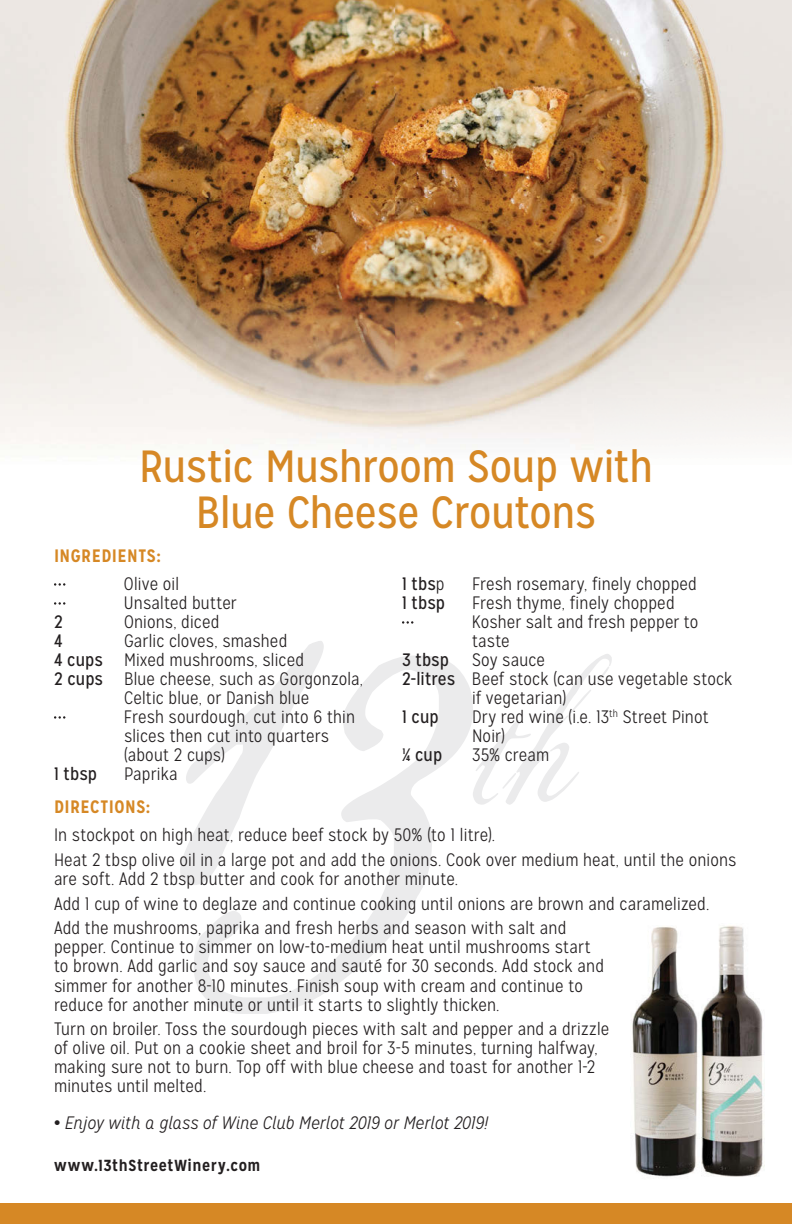
<style>
.page{position:relative;width:792px;height:1224px;background:#fff}
.page>*{position:absolute;margin:0;border:0;box-sizing:border-box;transform-origin:0 0}
.t1{font:45px/46px "Mission Gothic";letter-spacing:-.01em;color:#d68825;text-align:center}
.t2{font:300 18px/19px "Mission Gothic";letter-spacing:.01em;color:#231f20}
.t3{font:italic 300 18px "Mission Gothic";color:#231f20}
.t4{font:18px "Mission Gothic";letter-spacing:.005em;color:#231f20}
.t5{font:700 18px "Mission Gothic";letter-spacing:.025em;color:#d68825}
.t6{font:700 16px "Mission Gothic";letter-spacing:.04em;color:#231f20}
.s1{font-weight:400}
.s2{font-weight:300}
.s3{font-weight:700;font-style:normal}
</style>
<div class="page">
<img style="left:0;top:0;width:792px;height:450px">
<svg style="left:473px;top:654px;width:139px;height:151px"></svg>
<svg style="left:180px;top:641px;width:144px;height:244px"></svg>
<svg style="left:194px;top:656px;width:279px;height:358px"></svg>
<div style="left:0;top:1203px;width:792px;height:21px;background:#d68825"></div>
<svg style="left:54px;top:583px;width:11px;height:3px"></svg>
<svg style="left:54px;top:602px;width:11px;height:3px"></svg>
<svg style="left:54px;top:716px;width:11px;height:3px"></svg>
<svg style="left:402px;top:621px;width:11px;height:3px"></svg>
<img style="left:702px;top:925px;width:62px;height:251px">
<img style="left:632px;top:926px;width:66px;height:251px">
<h1 class="t1" style="left:139px;top:443px;width:515px">Rustic Mushroom Soup with<br>Blue Cheese Croutons</h1>
<p class="t5" style="left:54px;top:545px;width:108px">INGredIeNtS:</p>
<p class="t2" style="left:124px;top:575px;width:114px">Olive oil<br>Unsalted butter</p>
<p class="t4" style="left:54px;top:611px;width:10px">2</p>
<p class="t2" style="left:124px;top:613px;width:97px">Onions, diced</p>
<p class="t4" style="left:54px;top:630px;width:10px">4</p>
<p class="t2" style="left:124px;top:632px;width:165px">Garlic cloves, smashed</p>
<p class="t2" style="left:54px;top:651px;width:252px"><span class="s1">4 cups</span> Mixed mushrooms, sliced</p>
<p class="t2" style="left:54px;top:670px;width:311px"><span class="s1">2 cups</span> Blue cheese, such as Gorgonzola,</p>
<p class="t2" style="left:124px;top:689px;width:187px">Celtic blue, or Danish blue</p>
<p class="t2" style="left:124px;top:708px;width:233px">Fresh sourdough, cut into 6 thin</p>
<p class="t2" style="left:124px;top:727px;width:207px">slices then cut into quarters</p>
<p class="t2" style="left:124px;top:746px;width:103px">(about 2 cups)</p>
<p class="t4" style="left:54px;top:763px;width:45px">1 tbsp</p>
<p class="t2" style="left:124px;top:765px;width:55px">Paprika</p>
<p class="t4" style="left:402px;top:573px;width:44px">1 tbs<span class="s2">p</span></p>
<p class="t2" style="left:472px;top:575px;width:226px">Fresh rosemary, finely chopped</p>
<p class="t4" style="left:402px;top:592px;width:45px">1 tbsp</p>
<p class="t2" style="left:472px;top:594px;width:228px">Fresh thyme, finely chopped<br>Kosher salt and fresh pepper to taste</p>
<p class="t4" style="left:402px;top:649px;width:48px">3 tbsp</p>
<p class="t2" style="left:472px;top:651px;width:75px">Soy sauce</p>
<p class="t2" style="left:402px;top:670px;width:332px"><span class="s1">2-litres</span> Beef stock (can use vegetable stock</p>
<p class="t2" style="left:472px;top:689px;width:96px">if vegetarian)</p>
<p class="t4" style="left:402px;top:706px;width:38px">1 cup</p>
<p class="t2" style="left:472px;top:708px;width:238px">Dry red wine (i.e. 13<sup>th</sup> Street Pinot<br>Noir)</p>
<p class="t4" style="left:402px;top:744px;width:42px">¼ cup</p>
<p class="t2" style="left:472px;top:746px;width:79px">35% cream</p>
<p class="t5" style="left:54px;top:796px;width:98px">dIrectIoNS:</p>
<p class="t2" style="left:54px;top:823px;width:684px;line-height:24.8px">In stockpot on high heat, reduce beef stock by 50% (to 1 litre).<br>Heat 2 tbsp olive oil in a large pot and add the onions. Cook over medium heat, until the onions</p>
<p class="t2" style="left:54px;top:867px;width:657px;line-height:24.8px">are soft. Add 2 tbsp butter and cook for another minute.<br>Add 1 cup of wine to deglaze and continue cooking until onions are brown and caramelized.<br>Add the mushrooms, paprika and fresh herbs and season with salt and</p>
<p class="t2" style="left:54px;top:938px;width:552px">pepper. Continue to simmer on low-to-medium heat until mushrooms start to brown. Add garlic and soy sauce and sauté for 30 seconds. Add stock and simmer for another 8-10 minutes. Finish soup with cream and continue to reduce for another minute or until it starts to slightly thicken.</p>
<p class="t2" style="left:54px;top:1020px;width:557px">Turn on broiler. Toss the sourdough pieces with salt and pepper and a drizzle of olive oil. Put on a cookie sheet and broil for 3-5 minutes, turning halfway, making sure not to burn. Top off with blue cheese and toast for another 1-2 minutes until melted.</p>
<p class="t3" style="left:54px;top:1113px;width:435px"><span class="s3">•</span> Enjoy with a glass of Wine Club Merlot 2019 or Merlot 2019!</p>
<p class="t6" style="left:54px;top:1156px;width:208px">www.13thStreetWinery.com</p>
</div>
